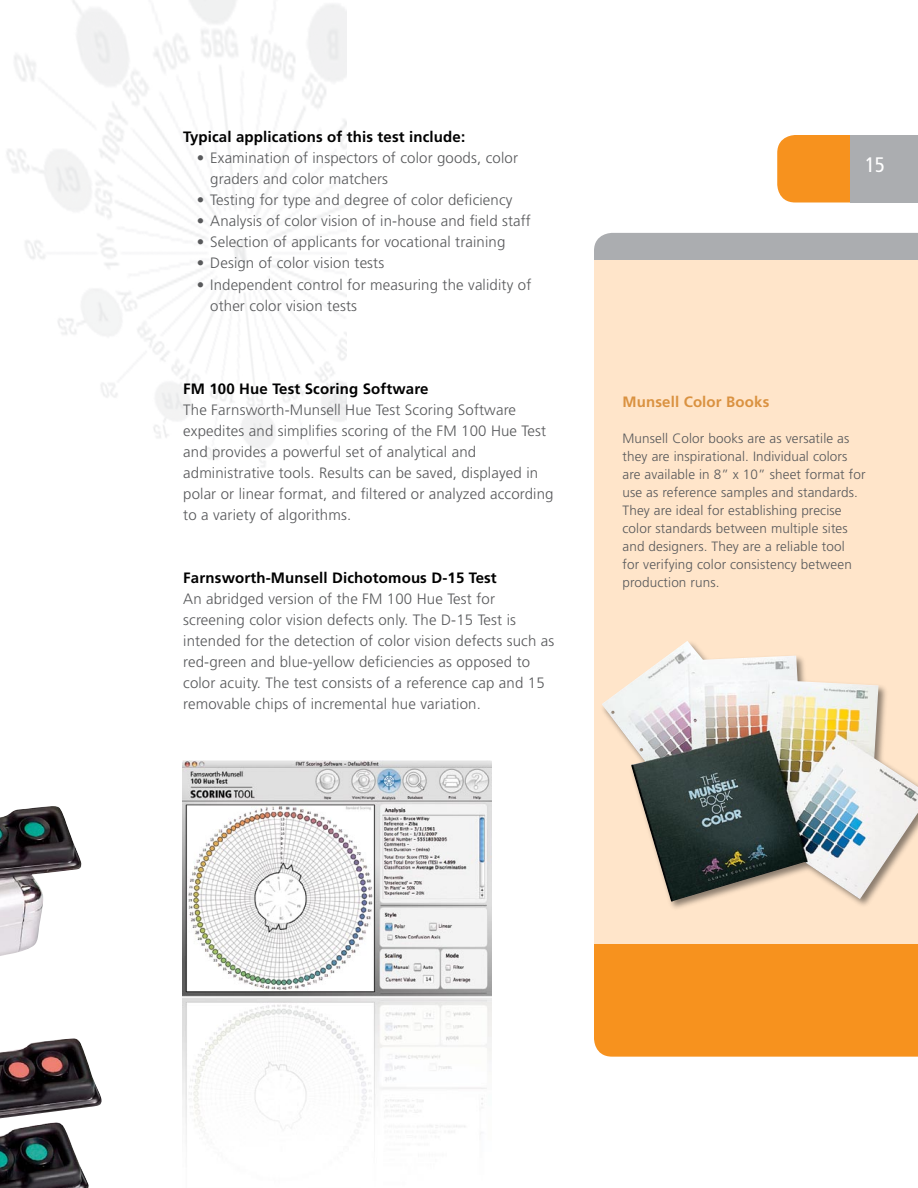
<style>
.page{position:relative;width:918px;height:1188px;background:#fff}
.page>*{position:absolute;margin:0;border:0;box-sizing:border-box;transform-origin:0 0}
.t1{font:condensed 21px "Frutiger";color:#fff}
.t2{font:300 15px/21px "Frutiger";letter-spacing:.01em;color:#58595b}
.t3{font:700 15px "Frutiger";letter-spacing:.01em;color:#000}
.t4{font:700 15px "Frutiger";letter-spacing:.01em;color:#da9241}
.t5{font:300 13.5px/18px "Frutiger";letter-spacing:.01em;color:#58595b}
</style>
<div class="page">
<div style="left:777px;top:135px;width:74px;height:67px;background:#f7921e"></div>
<div style="left:851px;top:135px;width:67px;height:67px;background:#abadb0"></div>
<img style="left:0;top:806px;width:102px;height:382px">
<img style="left:182px;top:760px;width:310px;height:384px">
<div style="left:594px;top:233px;width:324px;height:27px;background:#abadb0"></div>
<div style="left:594px;top:944px;width:324px;height:113px;background:#f7921e"></div>
<div style="left:594px;top:260px;width:324px;height:684px;background:#ffe5ca"></div>
<img style="left:602px;top:641px;width:316px;height:261px">
<p class="t3" style="left:183px;top:128px;width:284px">Typical applications of this test include:</p>
<p class="t2" style="left:210px;top:147px;width:309px;text-indent:-14px">• Examination of inspectors of color goods, color graders and color matchers</p>
<p class="t2" style="left:197px;top:189px;width:317px">• Testing for type and degree of color deficiency</p>
<p class="t2" style="left:197px;top:210px;width:336px">• Analysis of color vision of in-house and field staff</p>
<p class="t2" style="left:197px;top:231px;width:310px">• Selection of applicants for vocational training</p>
<p class="t2" style="left:197px;top:252px;width:189px">• Design of color vision tests</p>
<p class="t2" style="left:210px;top:275px;width:323px;text-indent:-14px">• Independent control for measuring the validity of other color vision tests</p>
<p class="t3" style="left:183px;top:380px;width:247px">FM 100 Hue Test Scoring Software</p>
<p class="t2" style="left:183px;top:399px;width:372px">The Farnsworth-Munsell Hue Test Scoring Software expedites and simplifies scoring of the FM 100 Hue Test and provides a powerful set of analytical and administrative tools. Results can be saved, displayed in polar or linear format, and filtered or analyzed according to a variety of algorithms.</p>
<p class="t3" style="left:183px;top:569px;width:315px">Farnsworth-Munsell Dichotomous D-15 Test</p>
<p class="t2" style="left:183px;top:588px;width:373px">An abridged version of the FM 100 Hue Test for screening color vision defects only. The D-15 Test is intended for the detection of color vision defects such as red-green and blue-yellow deficiencies as opposed to color acuity. The test consists of a reference cap and 15 removable chips of incremental hue variation.</p>
<h1 class="t1" style="left:865px;top:152px;width:10px">15</h1>
<p class="t4" style="left:623px;top:393px;width:148px">Munsell Color Books</p>
<p class="t5" style="left:623px;top:429px;width:245px">Munsell Color books are as versatile as they are inspirational. Individual colors are available in 8” x 10” sheet format for use as reference samples and standards.<br>They are ideal for establishing precise color standards between multiple sites and designers. They are a reliable tool<br>for verifying color consistency between production runs.</p>
</div>
